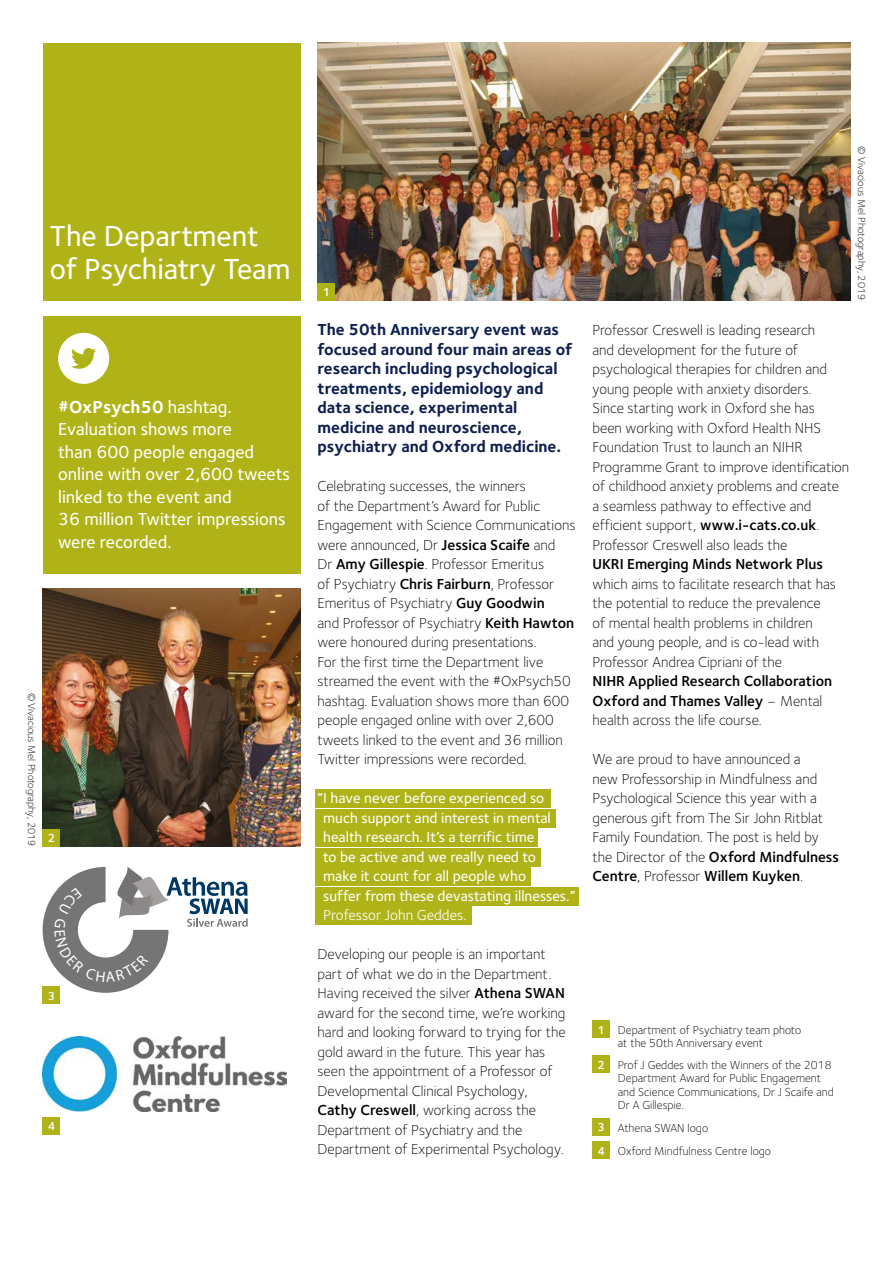
<style>
.page{position:relative;width:893px;height:1263px;background:#fff}
.page>*{position:absolute;margin:0;border:0;box-sizing:border-box;transform-origin:0 0}
.t1{font:500 30px/33px "Foundry Sterling";letter-spacing:-.005em;color:#fff}
.t2{font:500 18px/22.5px "Foundry Sterling";color:#fff}
.t3{font:700 16.5px/19.5px "Foundry Sterling";color:#0e2050}
.t4{font:300 15px/19.5px "Foundry Sterling";color:#000}
.t5{font:500 15px/19.5px "Foundry Sterling";color:#fff}
.t6{font:300 12px/13.5px "Foundry Sterling";color:#000}
.t7{font:600 12px "Foundry Sterling";color:#fff}
.t8{font:300 10.5px "Foundry Sterling";color:#000}
.s1{font-weight:700}
.s2{font-weight:600}
.s3{font-weight:400}
</style>
<div class="page">
<div style="left:43px;top:43px;width:257px;height:257px;background:#afb317"></div>
<img style="left:317px;top:43px;width:533px;height:258px">
<div style="left:43px;top:316px;width:257px;height:257px;background:#afb317"></div>
<svg style="left:58px;top:333px;width:51px;height:51px"></svg>
<img style="left:43px;top:589px;width:257px;height:257px">
<div style="left:317px;top:283px;width:18px;height:18px;background:#afb317"></div>
<div style="left:43px;top:829px;width:17px;height:17px;background:#afb317"></div>
<div style="left:43px;top:986px;width:17px;height:18px;background:#afb317"></div>
<div style="left:315px;top:789px;width:236px;height:18px;background:#afb317"></div>
<div style="left:315px;top:809px;width:240px;height:18px;background:#afb317"></div>
<div style="left:315px;top:828px;width:222px;height:18px;background:#afb317"></div>
<div style="left:315px;top:848px;width:226px;height:18px;background:#afb317"></div>
<div style="left:315px;top:867px;width:216px;height:19px;background:#afb317"></div>
<div style="left:315px;top:887px;width:264px;height:18px;background:#afb317"></div>
<div style="left:315px;top:907px;width:157px;height:18px;background:#afb317"></div>
<img style="left:43px;top:1036px;width:243px;height:76px">
<div style="left:43px;top:1117px;width:17px;height:18px;background:#afb317"></div>
<div style="left:592px;top:1020px;width:18px;height:18px;background:#afb317"></div>
<div style="left:592px;top:1055px;width:18px;height:18px;background:#afb317"></div>
<div style="left:592px;top:1118px;width:18px;height:18px;background:#afb317"></div>
<div style="left:592px;top:1141px;width:18px;height:18px;background:#afb317"></div>
<svg style="left:43px;top:866px;width:205px;height:127px"></svg>
<p class="t1" style="left:50px;top:219px;width:242px">The Department of Psychiatry Team</p>
<p class="t2" style="left:58px;top:395px;width:233px"><span class="s1">#OxPsych50</span> hashtag.<br>Evaluation shows more<br>than 600 people engaged online with over 2,600 tweets linked to the event and<br>36 million Twitter impressions were recorded.</p>
<p class="t8" style="left:38px;top:692px;width:155px;rotate:90deg">© Vivacious Mel Photography, 2019</p>
<p class="t7" style="left:48px;top:831px;width:9px">2</p>
<p class="t7" style="left:48px;top:988px;width:9px">3</p>
<p class="t7" style="left:48px;top:1119px;width:9px">4</p>
<p class="t7" style="left:323px;top:285px;width:9px">1</p>
<p class="t3" style="left:317px;top:319px;width:257px">The 50th Anniversary event was focused around four main areas of research including psychological treatments, epidemiology and data science, experimental medicine and neuroscience, psychiatry and Oxford medicine.</p>
<p class="t4" style="left:317px;top:476px;width:259px">Celebrating successes, the winners<br>of the Department’s Award for Public Engagement with Science Communications were announced, Dr <span class="s2">Jessica Scaife</span> and<br>Dr <span class="s2">Amy Gillespie</span>. Professor Emeritus<br>of Psychiatry <span class="s2">Chris Fairburn</span>, Professor Emeritus of Psychiatry <span class="s2">Guy Goodwin<br></span>and Professor of Psychiatry <span class="s2">Keith Hawton </span>were honoured during presentations.<br>For the first time the Department live streamed the event with the #OxPsych50 hashtag. Evaluation shows more than 600 people engaged online with over 2,600 tweets linked to the event and 36 million Twitter impressions were recorded.</p>
<p class="t5" style="left:323px;top:788px;width:254px;text-indent:-6px">“I have never before experienced so much support and interest in mental health research. It’s a terrific time<br>to be active and we really need to<br>make it count for all people who<br>suffer from these devastating illnesses.” <span class="s3">Professor John Geddes.</span></p>
<p class="t4" style="left:317px;top:944px;width:250px">Developing our people is an important part of what we do in the Department.<br>Having received the silver <span class="s2">Athena SWAN </span>award for the second time, we’re working hard and looking forward to trying for the gold award in the future. This year has seen the appointment of a Professor of Developmental Clinical Psychology, <span class="s2">Cathy Creswell</span>, working across the Department of Psychiatry and the Department of Experimental Psychology.</p>
<p class="t8" style="left:868px;top:146px;width:155px;rotate:90deg">© Vivacious Mel Photography, 2019</p>
<p class="t4" style="left:592px;top:320px;width:258px">Professor Creswell is leading research<br>and development for the future of psychological therapies for children and young people with anxiety disorders.<br>Since starting work in Oxford she has<br>been working with Oxford Health NHS Foundation Trust to launch an NIHR Programme Grant to improve identification of childhood anxiety problems and create a seamless pathway to effective and efficient support, <span class="s2">www.i-cats.co.uk</span>.<br>Professor Creswell also leads the<br><span class="s2">UKRI Emerging Minds Network Plus </span>which aims to facilitate research that has the potential to reduce the prevalence<br>of mental health problems in children<br>and young people, and is co-lead with Professor Andrea Cipriani of the<br><span class="s2">NIHR Applied Research Collaboration Oxford and Thames Valley</span> – Mental health across the life course.</p>
<p class="t4" style="left:592px;top:749px;width:248px">We are proud to have announced a<br>new Professorship in Mindfulness and Psychological Science this year with a generous gift from The Sir John Ritblat Family Foundation. The post is held by the Director of the <span class="s2">Oxford Mindfulness Centre</span>, Professor <span class="s2">Willem Kuyken</span>.</p>
<p class="t6" style="left:618px;top:1023px;width:185px">Department of Psychiatry team photo at the 50th Anniversary event</p>
<p class="t7" style="left:597px;top:1022px;width:9px">1</p>
<p class="t7" style="left:597px;top:1057px;width:9px">2</p>
<p class="t6" style="left:618px;top:1058px;width:217px">Prof J Geddes with the Winners of the 2018<br>Department Award for Public Engagement and Science Communications, Dr J Scaife and Dr A Gillespie.</p>
<p class="t7" style="left:597px;top:1120px;width:9px">3</p>
<p class="t6" style="left:618px;top:1121px;width:92px">Athena SWAN logo</p>
<p class="t7" style="left:597px;top:1144px;width:9px">4</p>
<p class="t6" style="left:618px;top:1144px;width:155px">Oxford Mindfulness Centre logo</p>
</div>
